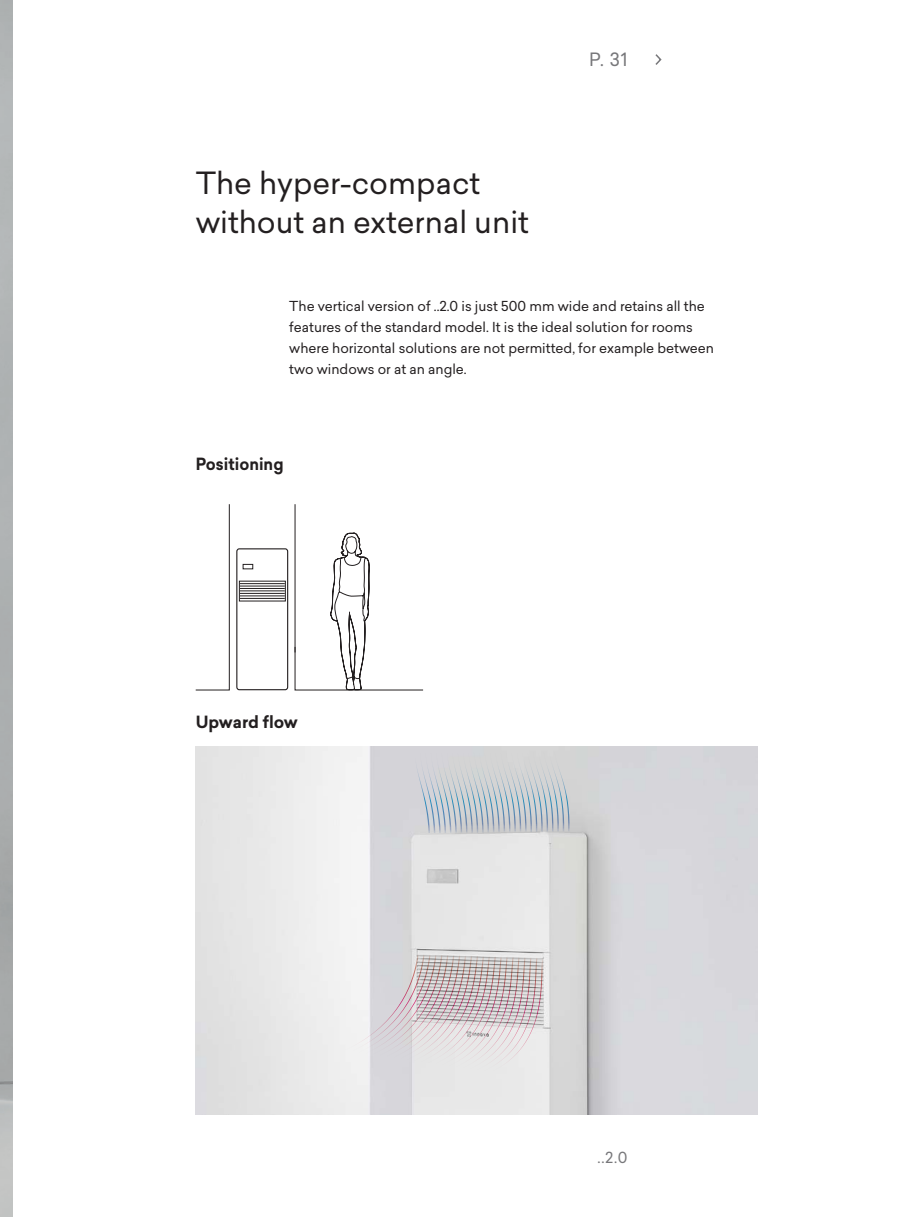
<style>
.page{position:relative;width:919px;height:1217px;background:#fff}
.page>*{position:absolute;margin:0;border:0;box-sizing:border-box;transform-origin:0 0}
.t1{font:30px/39px "Sailec";color:#231f20}
.t2{font:18px "Sailec";color:#77777a}
.normaleApertura_it{font:700 16.5px "Sailec";color:#231f20;scale:.95 1}
.normaleApertura_it-2{font:700 16.5px "Sailec";color:#231f20}
.t3{font:15px "Sailec";color:#77777a}
.paragrafo{font:13.5px/21px "Sailec";color:#231f20}
</style>
<div class="page">
<svg style="left:655px;top:54px;width:7px;height:11px"></svg>
<img style="left:196px;top:746px;width:561px;height:368px">
<svg style="left:195px;top:504px;width:229px;height:187px"></svg>
<img style="left:344px;top:954px;width:7px;height:96px">
<img style="left:351px;top:954px;width:7px;height:97px">
<img style="left:358px;top:954px;width:7px;height:98px">
<img style="left:365px;top:954px;width:7px;height:99px">
<img style="left:372px;top:954px;width:7px;height:100px">
<img style="left:379px;top:954px;width:7px;height:101px">
<img style="left:386px;top:954px;width:68px;height:102px">
<img style="left:393px;top:955px;width:7px;height:102px">
<img style="left:400px;top:955px;width:7px;height:103px">
<img style="left:407px;top:955px;width:7px;height:104px">
<img style="left:414px;top:955px;width:6px;height:105px">
<img style="left:420px;top:955px;width:7px;height:106px">
<img style="left:427px;top:955px;width:63px;height:107px">
<img style="left:434px;top:956px;width:7px;height:107px">
<img style="left:441px;top:956px;width:7px;height:108px">
<img style="left:448px;top:956px;width:7px;height:109px">
<img style="left:455px;top:956px;width:7px;height:110px">
<img style="left:462px;top:956px;width:7px;height:111px">
<img style="left:469px;top:956px;width:56px;height:112px">
<img style="left:476px;top:957px;width:8px;height:112px">
<img style="left:484px;top:957px;width:9px;height:113px">
<img style="left:493px;top:957px;width:49px;height:113px">
<img style="left:415px;top:757px;width:5px;height:75px">
<img style="left:420px;top:748px;width:5px;height:84px">
<img style="left:425px;top:748px;width:144px;height:84px">
<img style="left:431px;top:748px;width:127px;height:84px">
<p class="t1" style="left:196px;top:163px;width:334px">The hyper-compact without an external unit</p>
<h2 class="t2" style="left:589px;top:47px;width:40px">P. 31</h2>
<p class="paragrafo" style="left:289px;top:295px;width:426px">The vertical version of ..2.0 is just 500 mm wide and retains all the features of the standard model. It is the ideal solution for rooms where horizontal solutions are not permitted, for example between two windows or at an angle.</p>
<p class="normaleApertura_it" style="left:196px;top:452px;width:94px">Positioning</p>
<p class="normaleApertura_it-2" style="left:196px;top:710px;width:104px">Upward flow</p>
<p class="t3" style="left:597px;top:1146px;width:32px">..2.0</p>
</div>
